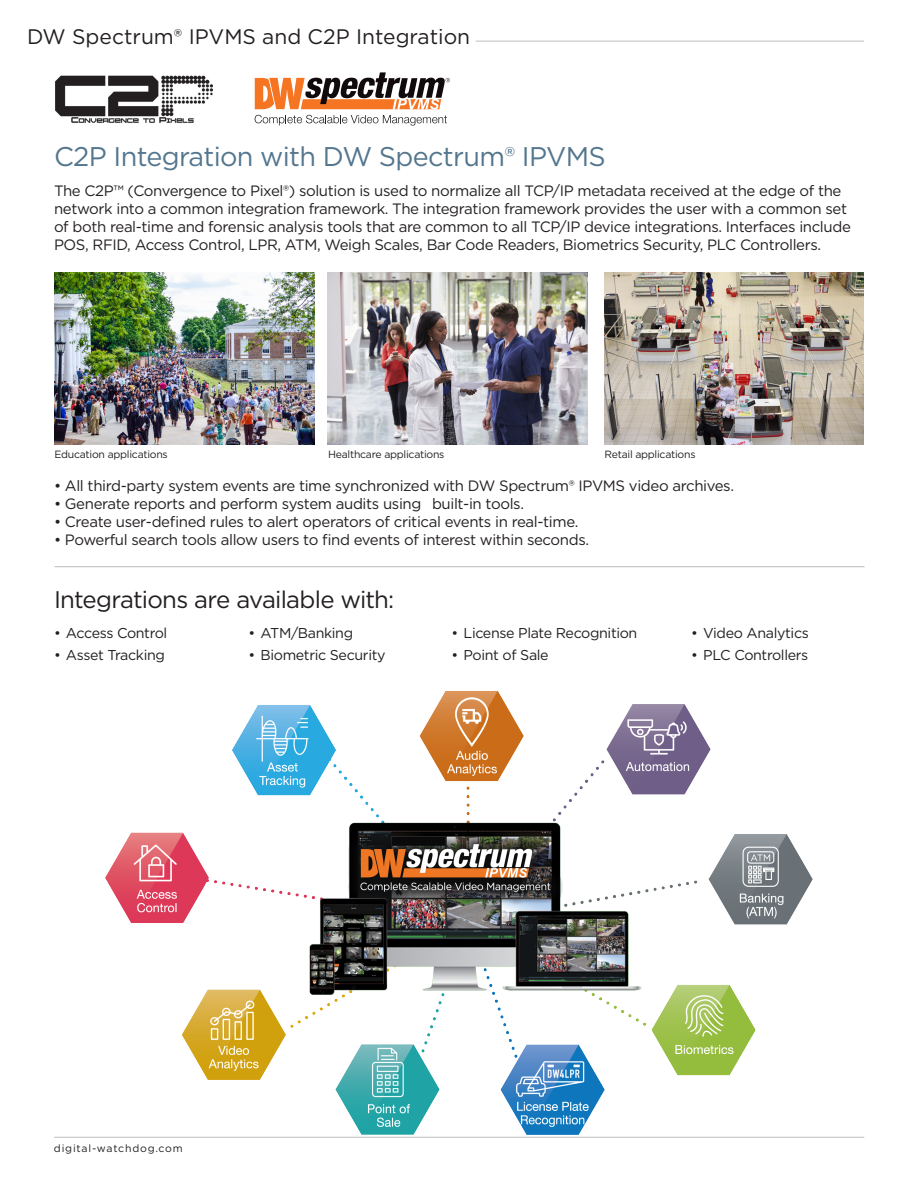
<style>
.page{position:relative;width:918px;height:1188px;background:#fff}
.page>*{position:absolute;margin:0;border:0;box-sizing:border-box;transform-origin:0 0}
.t1{font:27px "Gotham";letter-spacing:-.025em;color:#54768e}
.t2{font:24px "Gotham";letter-spacing:-.035em;color:#231f20}
.t3{font:21px "Gotham";color:#231f20}
.t4{font:15px/18px "Gotham";letter-spacing:-.025em;color:#231f20}
.t5{font:14.25px "Gotham";letter-spacing:-.025em;color:#231f20}
.t6{font:10.5px "Gotham";letter-spacing:-.025em;color:#231f20}
.t7{font:10.5px "Gotham";letter-spacing:.075em;color:#231f20}
</style>
<div class="page">
<hr style="left:476px;top:41px;width:388px;height:1px;background:#bcbdc0">
<hr style="left:55px;top:566px;width:810px;height:1px;background:#bcbdc0">
<hr style="left:54px;top:1137px;width:810px;height:1px;background:#bcbdc0">
<img style="left:55px;top:75px;width:158px;height:48px">
<svg style="left:255px;top:72px;width:195px;height:54px"></svg>
<img style="left:55px;top:272px;width:259px;height:172px">
<img style="left:328px;top:272px;width:259px;height:172px">
<img style="left:604px;top:272px;width:260px;height:172px">
<img style="left:98px;top:691px;width:719px;height:447px">
<p class="t3" style="left:27px;top:23px;width:445px">DW Spectrum® IPVMS and C2P Integration</p>
<p class="t1" style="left:54px;top:140px;width:553px">C2P Integration with DW Spectrum® IPVMS</p>
<p class="t4" style="left:54px;top:181px;width:798px">The C2P™ (Convergence to Pixel®) solution is used to normalize all TCP/IP metadata received at the edge of the network into a common integration framework. The integration framework provides the user with a common set of both real-time and forensic analysis tools that are common to all TCP/IP device integrations. Interfaces include POS, RFID, Access Control, LPR, ATM, Weigh Scales, Bar Code Readers, Biometrics Security, PLC Controllers.</p>
<p class="t6" style="left:55px;top:448px;width:115px">Education applications</p>
<p class="t6" style="left:328px;top:448px;width:118px">Healthcare applications</p>
<p class="t6" style="left:605px;top:448px;width:93px">Retail applications</p>
<p class="t4" style="left:54px;top:477px;width:682px">• All third-party system events are time synchronized with DW Spectrum® IPVMS video archives.</p>
<p class="t4" style="left:54px;top:495px;width:472px">• Generate reports and perform system audits using built-in tools.</p>
<p class="t4" style="left:54px;top:513px;width:526px">• Create user-defined rules to alert operators of critical events in real-time.</p>
<p class="t4" style="left:54px;top:531px;width:537px">• Powerful search tools allow users to find events of interest within seconds.</p>
<p class="t2" style="left:54px;top:584px;width:342px">Integrations are available with:</p>
<p class="t5" style="left:54px;top:624px;width:115px">• Access Control</p>
<p class="t5" style="left:54px;top:646px;width:113px">• Asset Tracking</p>
<p class="t5" style="left:249px;top:624px;width:106px">• ATM/Banking</p>
<p class="t5" style="left:249px;top:646px;width:139px">• Biometric Security</p>
<p class="t5" style="left:452px;top:624px;width:187px">• License Plate Recognition</p>
<p class="t5" style="left:452px;top:646px;width:99px">• Point of Sale</p>
<p class="t5" style="left:691px;top:624px;width:119px">• Video Analytics</p>
<p class="t5" style="left:691px;top:646px;width:119px">• PLC Controllers</p>
<p class="t7" style="left:54px;top:1142px;width:130px">digital-watchdog.com</p>
</div>
